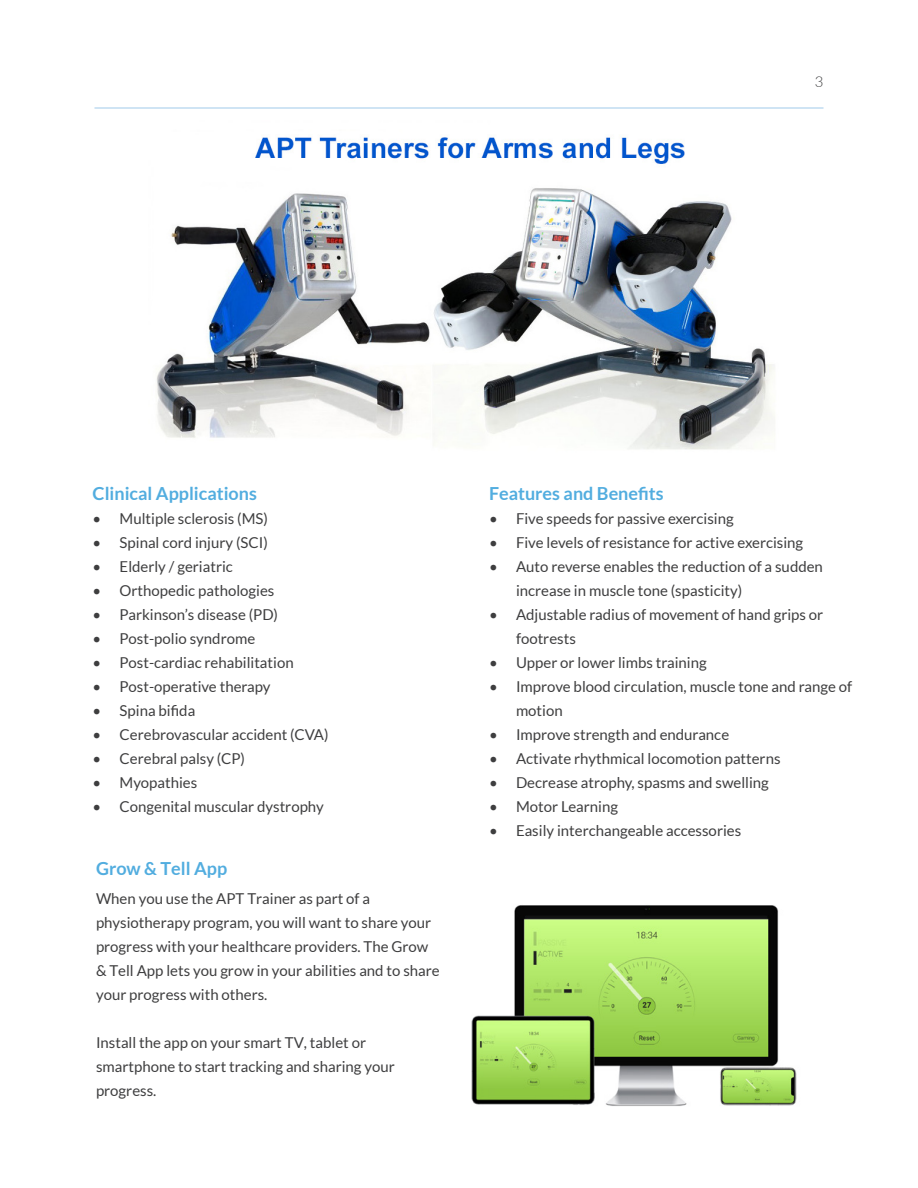
<style>
.page{position:relative;width:918px;height:1188px;background:#fff}
.page>*{position:absolute;margin:0;border:0;box-sizing:border-box;transform-origin:0 0}
.Normal_left{font:700 18px "Lato";color:#52addf}
.Normal_left-2{font:15px/24px "Lato";color:#3e3e3f}
.t1{font:300 15px "Lato";color:#3e3e3f}
</style>
<div class="page">
<img style="left:156px;top:137px;width:619px;height:313px">
<img style="left:471px;top:905px;width:326px;height:201px">
<hr style="left:94px;top:108px;width:730px;height:1px;background:#a0cbeb">
<p class="t1" style="left:815px;top:71px;width:10px">3</p>
<p class="Normal_left" style="left:93px;top:483px;width:166px">Clinical Applications</p>
<p class="Normal_left-2" style="left:93px;top:506px;width:177px">• Multiple sclerosis (MS)</p>
<p class="Normal_left-2" style="left:93px;top:530px;width:177px">• Spinal cord injury (SCI)</p>
<p class="Normal_left-2" style="left:93px;top:554px;width:142px">• Elderly / geriatric</p>
<p class="Normal_left-2" style="left:93px;top:578px;width:183px">• Orthopedic pathologies</p>
<p class="Normal_left-2" style="left:93px;top:602px;width:187px">• Parkinson’s disease (PD)</p>
<p class="Normal_left-2" style="left:93px;top:626px;width:164px">• Post-polio syndrome</p>
<p class="Normal_left-2" style="left:93px;top:650px;width:203px">• Post-cardiac rehabilitation</p>
<p class="Normal_left-2" style="left:93px;top:674px;width:180px">• Post-operative therapy</p>
<p class="Normal_left-2" style="left:93px;top:698px;width:104px">• Spina bifida</p>
<p class="Normal_left-2" style="left:93px;top:722px;width:238px">• Cerebrovascular accident (CVA)</p>
<p class="Normal_left-2" style="left:93px;top:746px;width:154px">• Cerebral palsy (CP)</p>
<p class="Normal_left-2" style="left:93px;top:770px;width:106px">• Myopathies</p>
<p class="Normal_left-2" style="left:93px;top:794px;width:233px">• Congenital muscular dystrophy</p>
<p class="Normal_left" style="left:96px;top:858px;width:133px">Grow &amp; Tell App</p>
<p class="Normal_left-2" style="left:96px;top:887px;width:345px">When you use the APT Trainer as part of a physiotherapy program, you will want to share your progress with your healthcare providers. The Grow &amp; Tell App lets you grow in your abilities and to share your progress with others.</p>
<p class="Normal_left-2" style="left:96px;top:1031px;width:300px">Install the app on your smart TV, tablet or smartphone to start tracking and sharing your progress.</p>
<p class="Normal_left" style="left:489px;top:483px;width:176px">Features and Benefits</p>
<p class="Normal_left-2" style="left:489px;top:506px;width:246px">• Five speeds for passive exercising</p>
<p class="Normal_left-2" style="left:489px;top:530px;width:316px">• Five levels of resistance for active exercising</p>
<p class="Normal_left-2" style="left:516px;top:554px;width:308px;text-indent:-27px">• Auto reverse enables the reduction of a sudden increase in muscle tone (spasticity)</p>
<p class="Normal_left-2" style="left:516px;top:602px;width:309px;text-indent:-27px">• Adjustable radius of movement of hand grips or footrests</p>
<p class="Normal_left-2" style="left:489px;top:650px;width:219px">• Upper or lower limbs training</p>
<p class="Normal_left-2" style="left:516px;top:674px;width:338px;text-indent:-27px">• Improve blood circulation, muscle tone and range of motion</p>
<p class="Normal_left-2" style="left:489px;top:722px;width:242px">• Improve strength and endurance</p>
<p class="Normal_left-2" style="left:489px;top:746px;width:293px">• Activate rhythmical locomotion patterns</p>
<p class="Normal_left-2" style="left:489px;top:770px;width:281px">• Decrease atrophy, spasms and swelling</p>
<p class="Normal_left-2" style="left:489px;top:794px;width:131px">• Motor Learning</p>
<p class="Normal_left-2" style="left:489px;top:818px;width:254px">• Easily interchangeable accessories</p>
</div>
